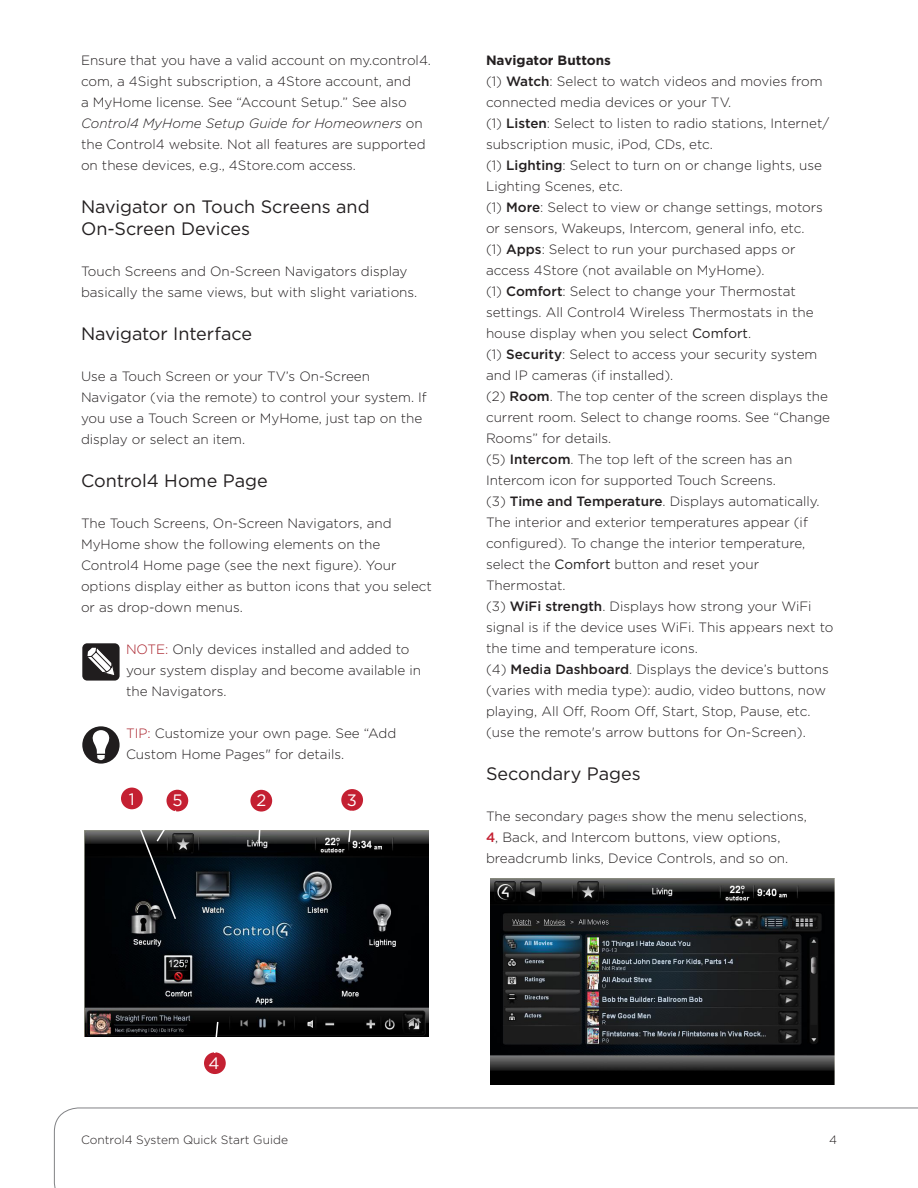
<style>
.page{position:relative;width:918px;height:1188px;background:#fff}
.page>*{position:absolute;margin:0;border:0;box-sizing:border-box;transform-origin:0 0}
.Subtitle{font:18px/22.5px "Gotham";color:#231f20}
.t1{font:16.5px "Gotham";color:#fff}
.Body_copy{font:300 13.5px/21px "Gotham";color:#231f20}
.Tip_Note{font:300 13.5px/21px "Gotham";color:#231f20}
.Body_copy_bold{font:700 13.5px "Gotham";color:#231f20}
.t2{font:300 12px "Gotham";color:#231f20}
.s1{font-style:italic}
.s2{color:#a81e28}
.s3{font-weight:500}
.s4{font-weight:400}
.s5{font-weight:500;color:#c42032}
</style>
<div class="page">
<svg style="left:54px;top:1108px;width:864px;height:80px"></svg>
<div style="left:82px;top:643px;width:38px;height:38px;background:#201d1e;border-radius:5px"></div>
<svg style="left:87px;top:647px;width:28px;height:29px"></svg>
<div style="left:82px;top:726px;width:38px;height:38px;background:#201d1e;border-radius:50%"></div>
<svg style="left:92px;top:730px;width:18px;height:30px"></svg>
<div style="left:121px;top:788px;width:22px;height:21px;background:#c42032;border-radius:50%"></div>
<div style="left:250px;top:790px;width:22px;height:22px;background:#c42032;border-radius:50%"></div>
<div style="left:204px;top:1052px;width:22px;height:22px;background:#c42032;border-radius:50%"></div>
<div style="left:341px;top:789px;width:22px;height:22px;background:#c42032;border-radius:50%"></div>
<img style="left:84px;top:830px;width:344px;height:207px">
<svg style="left:257px;top:811px;width:5px;height:34px"></svg>
<svg style="left:347px;top:809px;width:7px;height:35px"></svg>
<svg style="left:213px;top:1020px;width:6px;height:33px"></svg>
<div style="left:166px;top:790px;width:22px;height:21px;background:#c42032;border-radius:50%"></div>
<svg style="left:131px;top:808px;width:47px;height:113px"></svg>
<img style="left:490px;top:878px;width:344px;height:207px">
<p class="Body_copy" style="left:81px;top:49px;width:352px">Ensure that you have a valid account on my.control4. com, a 4Sight subscription, a 4Store account, and<br>a MyHome license. See “Account Setup.” See also <span class="s1">Control4 MyHome Setup Guide for Homeowners</span> on the Control4 website. Not all features are supported on these devices, e.g., 4Store.com access.</p>
<p class="Subtitle" style="left:81px;top:195px;width:290px">Navigator on Touch Screens and<br>On-Screen Devices</p>
<p class="Body_copy" style="left:81px;top:261px;width:338px">Touch Screens and On-Screen Navigators display basically the same views, but with slight variations.</p>
<p class="Subtitle" style="left:81px;top:322px;width:173px">Navigator Interface</p>
<p class="Body_copy" style="left:81px;top:366px;width:347px">Use a Touch Screen or your TV’s On-Screen Navigator (via the remote) to control your system. If you use a Touch Screen or MyHome, just tap on the display or select an item.</p>
<p class="Subtitle" style="left:81px;top:469px;width:188px">Control4 Home Page</p>
<p class="Body_copy" style="left:81px;top:513px;width:353px">The Touch Screens, On-Screen Navigators, and MyHome show the following elements on the Control4 Home page (see the next figure). Your options display either as button icons that you select or as drop-down menus.</p>
<p class="Tip_Note" style="left:126px;top:639px;width:297px"><span class="s2">NOTE:</span> Only devices installed and added to your system display and become available in the Navigators.</p>
<p class="Tip_Note" style="left:126px;top:723px;width:272px"><span class="s2">TIP:</span> Customize your own page. See “Add<br>Custom Home Pages" for details.</p>
<p class="t1" style="left:129px;top:789px;width:7px">1</p>
<p class="t1" style="left:257px;top:790px;width:11px">2</p>
<p class="t1" style="left:173px;top:790px;width:12px">5</p>
<p class="t1" style="left:347px;top:790px;width:12px">3</p>
<p class="Body_copy_bold" style="left:486px;top:51px;width:126px">Navigator Buttons</p>
<p class="Body_copy" style="left:486px;top:70px;width:338px">(1) <span class="s3">Watch</span>: Select to watch videos and movies from connected media devices or your TV.</p>
<p class="Body_copy" style="left:486px;top:112px;width:345px">(1) <span class="s3">Listen</span>: Select to listen to radio stations, Internet/ subscription music, iPod, CDs, etc.</p>
<p class="Body_copy" style="left:486px;top:154px;width:338px">(1) <span class="s3">Lighting</span>: Select to turn on or change lights, use<br>Lighting Scenes, etc.</p>
<p class="Body_copy" style="left:486px;top:196px;width:338px">(1) <span class="s3">More</span>: Select to view or change settings, motors or sensors, Wakeups, Intercom, general info, etc.</p>
<p class="Body_copy" style="left:486px;top:238px;width:311px">(1) <span class="s3">Apps</span>: Select to run your purchased apps or access 4Store (not available on MyHome).</p>
<p class="Body_copy" style="left:486px;top:280px;width:329px">(1) <span class="s3">Comfort</span>: Select to change your Thermostat settings. All Control4 Wireless Thermostats in the house display when you select <span class="s4">Comfort</span>.</p>
<p class="Body_copy" style="left:486px;top:343px;width:333px">(1) <span class="s3">Security</span>: Select to access your security system and IP cameras (if installed).</p>
<p class="Body_copy" style="left:486px;top:385px;width:346px">(2) <span class="s3">Room</span>. The top center of the screen displays the current room. Select to change rooms. See “Change<br>Rooms” for details.</p>
<p class="Body_copy" style="left:486px;top:448px;width:308px">(5) <span class="s3">Intercom</span>. The top left of the screen has an<br>Intercom icon for supported Touch Screens.</p>
<p class="Body_copy" style="left:486px;top:490px;width:335px">(3) <span class="s3">Time and Temperature</span>. Displays automatically.<br>The interior and exterior temperatures appear (if configured). To change the interior temperature, select the <span class="s4">Comfort</span> button and reset your Thermostat.</p>
<p class="Body_copy" style="left:486px;top:595px;width:349px">(3) <span class="s3">WiFi strength</span>. Displays how strong your WiFi signal is if the device uses WiFi. This appears next to the time and temperature icons.</p>
<p class="Body_copy" style="left:486px;top:658px;width:344px">(4) <span class="s3">Media Dashboard</span>. Displays the device’s buttons (varies with media type): audio, video buttons, now playing, All Off, Room Off, Start, Stop, Pause, etc. (use the remote's arrow buttons for On-Screen).</p>
<p class="Subtitle" style="left:486px;top:762px;width:156px">Secondary Pages</p>
<p class="Body_copy" style="left:486px;top:805px;width:322px">The secondary pages show the menu selections,<br><span class="s5">4</span>, Back, and Intercom buttons, view options, breadcrumb links, Device Controls, and so on.</p>
<p class="t1" style="left:208px;top:1052px;width:13px">4</p>
<p class="t2" style="left:81px;top:1132px;width:209px">Control4 System Quick Start Guide</p>
<p class="t2" style="left:829px;top:1132px;width:9px">4</p>
</div>
